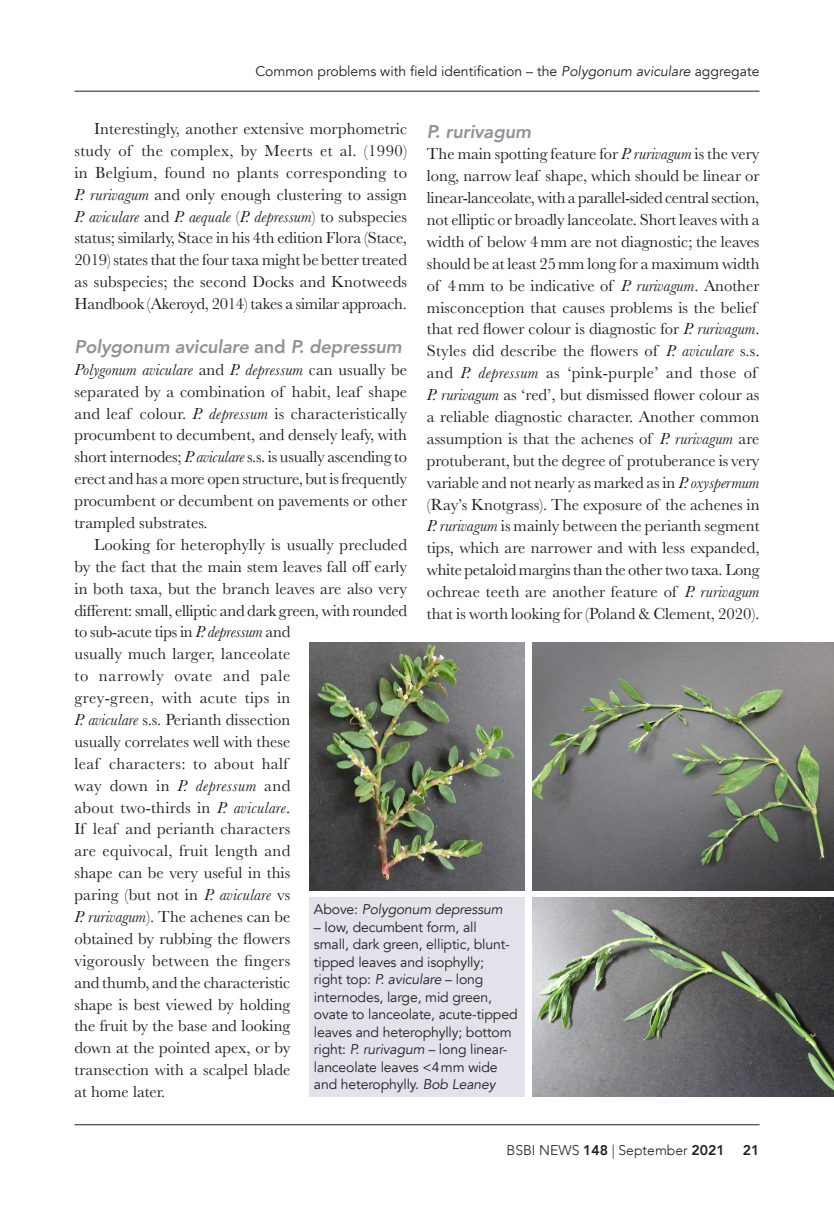
<style>
.page{position:relative;width:834px;height:1216px;background:#fff}
.page>*{position:absolute;margin:0;border:0;box-sizing:border-box;transform-origin:0 0}
.Article_subhead{font:italic 800 18.38px "Avenir";letter-spacing:-.01em;color:#929199}
.Justified_no_indent{font:16.62px/21.9px "Baskerville";color:#231f20;text-align:justify}
.Justified_indent{font:16.62px/21.9px "Baskerville";letter-spacing:.005em;color:#231f20;text-align:justify}
.Photo_Figure_caption{font:14px/17.5px "Avenir";letter-spacing:-.01em;color:#231f20}
.Running_title_right{font:14px "Avenir";color:#231f20}
.t1{font:300 14px "Avenir";color:#231f20}
.Photo_Figure_caption-2{font:italic 14px "Avenir";letter-spacing:-.01em;color:#231f20}
.t2{font:800 14px "Avenir";color:#231f20}
.s1{font-style:italic}
.s2{font-style:normal}
.s3{font-weight:800}
</style>
<div class="page">
<hr style="left:74px;top:1124px;width:685px;height:1px;background:#231f20">
<hr style="left:74px;top:91px;width:685px;height:1px;background:#231f20">
<img style="left:532px;top:642px;width:301px;height:248px">
<img style="left:309px;top:642px;width:216px;height:248px">
<img style="left:532px;top:897px;width:301px;height:199px">
<div style="left:309px;top:897px;width:216px;height:199px;background:#e2e2eb"></div>
<p class="Running_title_right" style="left:255px;top:63px;width:505px">Common problems with field identification – the <span class="s1">Polygonum aviculare</span> aggregate</p>
<p class="Justified_indent" style="left:74px;top:118px;width:334px;text-indent:20px">Interestingly, another extensive morphometric study of the complex, by Meerts et al. (1990) in Belgium, found no plants corresponding to <span class="s1">P. rurivagum</span> and only enough clustering to assign <span class="s1">P. aviculare</span> and <span class="s1">P. aequale</span> (<span class="s1">P. depressum</span>) to subspecies status; similarly, Stace in his 4th edition Flora (Stace, 2019) states that the four taxa might be better treated as subspecies; the second Docks and Knotweeds Handbook (Akeroyd, 2014) takes a similar approach.</p>
<p class="Article_subhead" style="left:74px;top:335px;width:328px">Polygonum aviculare <span class="s2">and</span> P. depressum</p>
<p class="Justified_no_indent" style="left:74px;top:359px;width:334px"><span class="s1">Polygonum aviculare</span> and <span class="s1">P. depressum</span> can usually be separated by a combination of habit, leaf shape and leaf colour. <span class="s1">P. depressum</span> is characteristically procumbent to decumbent, and densely leafy, with short internodes; <span class="s1">P. aviculare</span> s.s. is usually ascending to erect and has a more open structure, but is frequently procumbent or decumbent on pavements or other trampled substrates.</p>
<p class="Justified_indent" style="left:74px;top:534px;width:334px;text-align:left;text-indent:20px">Looking for heterophylly is usually precluded by the fact that the main stem leaves fall off early in both taxa, but the branch leaves are also very different: small, elliptic and dark green, with rounded to sub-acute tips in <span class="s1">P. depressum</span> and<br>usually much larger, lanceolate<br>to narrowly ovate and pale<br>grey-green, with acute tips in<br><span class="s1">P. aviculare</span> s.s. Perianth dissection<br>usually correlates well with these<br>leaf characters: to about half<br>way down in <span class="s1">P. depressum</span> and<br>about two-thirds in <span class="s1">P. aviculare</span>.<br>If leaf and perianth characters<br>are equivocal, fruit length and<br>shape can be very useful in this<br>paring (but not in <span class="s1">P. aviculare</span> vs<br><span class="s1">P. rurivagum</span>). The achenes can be<br>obtained by rubbing the flowers<br>vigorously between the fingers<br>and thumb, and the characteristic<br>shape is best viewed by holding<br>the fruit by the base and looking<br>down at the pointed apex, or by<br>transection with a scalpel blade<br>at home later.</p>
<p class="Article_subhead" style="left:427px;top:120px;width:106px">P. rurivagum</p>
<p class="Justified_no_indent" style="left:427px;top:143px;width:334px;text-align:left">The main spotting feature for <span class="s1">P. rurivagum</span> is the very long, narrow leaf shape, which should be linear or linear-lanceolate, with a parallel-sided central section, not elliptic or broadly lanceolate. Short leaves with a width of below 4mm are not diagnostic; the leaves should be at least 25mm long for a maximum width of 4mm to be indicative of <span class="s1">P. rurivagum</span>. Another misconception that causes problems is the belief that red flower colour is diagnostic for <span class="s1">P. rurivagum</span>.<br>Styles did describe the flowers of <span class="s1">P. aviculare</span> s.s. and <span class="s1">P. depressum</span> as ‘pink-purple’ and those of <span class="s1">P. rurivagum</span> as ‘red’, but dismissed flower colour as a reliable diagnostic character. Another common assumption is that the achenes of <span class="s1">P. rurivagum</span> are protuberant, but the degree of protuberance is very variable and not nearly as marked as in <span class="s1">P. oxyspermum </span>(Ray’s Knotgrass). The exposure of the achenes in <span class="s1">P. rurivagum</span> is mainly between the perianth segment tips, which are narrower and with less expanded, white petaloid margins than the other two taxa. Long ochreae teeth are another feature of <span class="s1">P. rurivagum </span>that is worth looking for (Poland &amp; Clement, 2020).</p>
<p class="Photo_Figure_caption-2" style="left:314px;top:901px;width:190px"><span class="s2">Above:</span> Polygonum depressum</p>
<p class="Photo_Figure_caption" style="left:314px;top:918px;width:205px">– low, decumbent form, all<br>small, dark green, elliptic, blunt&shy;tipped leaves and isophylly;<br>right top: <span class="s1">P. aviculare</span> – long internodes, large, mid green, ovate to lanceolate, acute-tipped leaves and heterophylly; bottom right: <span class="s1">P. rurivagum</span> – long linear&shy;lanceolate leaves &lt;4mm wide and heterophylly. <span class="s1">Bob Leaney</span></p>
<p class="t1" style="left:506px;top:1141px;width:220px">BSBI NEWS <span class="s3">148</span> | September <span class="s3">2021</span></p>
<p class="t2" style="left:742px;top:1138px;width:18px">21</p>
</div>
